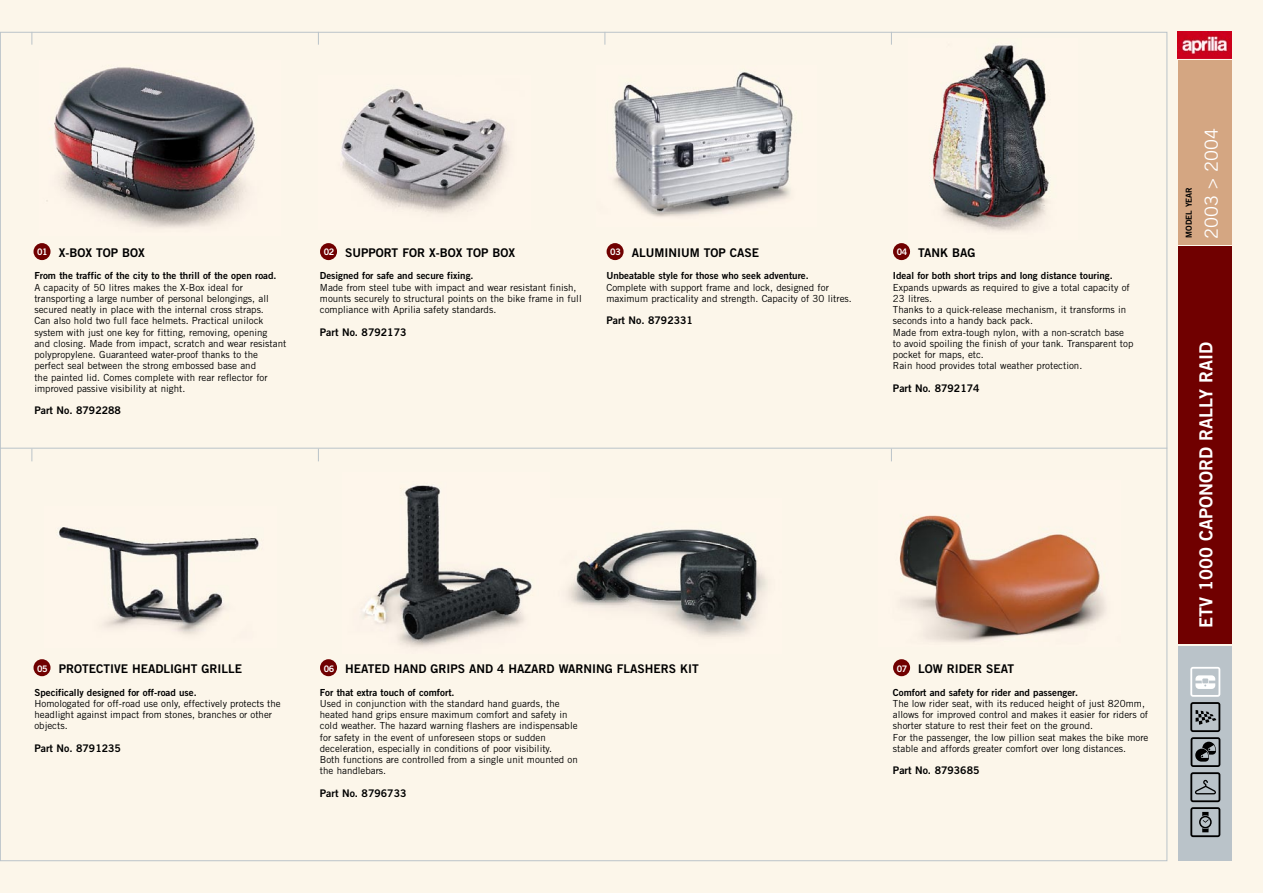
<style>
.page{position:relative;width:1263px;height:893px;background:#fcf6ea}
.page>*{position:absolute;margin:0;border:0;box-sizing:border-box;transform-origin:0 0}
.Normale{font:18px "Trade Gothic Bold Two";color:#fff}
.Normale-2{font:18px "Trade Gothic";color:#fff}
.tit_access{font:12px "Trade Gothic Bold Two";color:#000}
.Codici_OK{font:10.5px "Trade Gothic Bold Two";color:#000}
.testi_access_2004{font:9.75px/11.2px "Trade Gothic";color:#000}
.testi_access_2004-2{font:9.75px "Trade Gothic Bold Two";color:#000}
.Normale-3{font:9px "Trade Gothic Bold Two";letter-spacing:-.05em;color:#fff}
.Normale-4{font:8.25px "Trade Gothic Bold Two";color:#000}
</style>
<div class="page">
<div style="left:1178px;top:247px;width:53px;height:397px;background:#700000"></div>
<div style="left:1178px;top:60px;width:53px;height:184px;background:#d4a682"></div>
<div style="left:34px;top:243px;width:17px;height:17px;background:#700000;border-radius:50%"></div>
<div style="left:320px;top:243px;width:17px;height:17px;background:#700000;border-radius:50%"></div>
<div style="left:607px;top:243px;width:17px;height:17px;background:#700000;border-radius:50%"></div>
<div style="left:893px;top:243px;width:17px;height:17px;background:#700000;border-radius:50%"></div>
<div style="left:34px;top:659px;width:17px;height:17px;background:#700000;border-radius:50%"></div>
<div style="left:893px;top:659px;width:17px;height:17px;background:#700000;border-radius:50%"></div>
<div style="left:1178px;top:646px;width:53px;height:215px;background:#bac3c9"></div>
<svg style="left:1190px;top:667px;width:30px;height:170px"></svg>
<div style="left:320px;top:659px;width:17px;height:17px;background:#700000;border-radius:50%"></div>
<img style="left:46px;top:67px;width:209px;height:161px">
<img style="left:341px;top:89px;width:168px;height:125px">
<img style="left:614px;top:72px;width:179px;height:145px">
<img style="left:932px;top:45px;width:117px;height:186px">
<img style="left:58px;top:527px;width:202px;height:107px">
<img style="left:363px;top:485px;width:169px;height:163px">
<img style="left:568px;top:529px;width:199px;height:108px">
<img style="left:899px;top:515px;width:207px;height:127px">
<svg style="left:32px;top:449px;width:1px;height:12px"></svg>
<svg style="left:32px;top:32px;width:1px;height:13px"></svg>
<svg style="left:318px;top:32px;width:1px;height:13px"></svg>
<svg style="left:318px;top:449px;width:1px;height:12px"></svg>
<svg style="left:604px;top:32px;width:1px;height:13px"></svg>
<svg style="left:891px;top:32px;width:1px;height:13px"></svg>
<svg style="left:891px;top:449px;width:1px;height:12px"></svg>
<hr style="left:0;top:448px;width:1167px;height:1px;background:#bac3c9">
<img style="left:1178px;top:32px;width:53px;height:26px">
<p class="tit_access" style="left:59px;top:245px;width:88px">X-BOX TOP BOX</p>
<p class="testi_access_2004-2" style="left:34px;top:270px;width:244px">From the traffic of the city to the thrill of the open road.</p>
<p class="testi_access_2004" style="left:34px;top:281px;width:253px">A capacity of 50 litres makes the X-Box ideal for transporting a large number of personal belongings, all secured neatly in place with the internal cross straps.<br>Can also hold two full face helmets. Practical unilock system with just one key for fitting, removing, opening<br>and closing. Made from impact, scratch and wear resistant polypropylene. Guaranteed water-proof thanks to the perfect seal between the strong embossed base and<br>the painted lid. Comes complete with rear reflector for improved passive visibility at night.</p>
<p class="Codici_OK" style="left:34px;top:404px;width:88px">Part No. 8792288</p>
<p class="tit_access" style="left:345px;top:245px;width:171px">SUPPORT FOR X-BOX TOP BOX</p>
<p class="testi_access_2004-2" style="left:320px;top:270px;width:155px">Designed for safe and secure fixing.</p>
<p class="testi_access_2004" style="left:320px;top:281px;width:263px">Made from steel tube with impact and wear resistant finish, mounts securely to structural points on the bike frame in full compliance with Aprilia safety standards.</p>
<p class="Codici_OK" style="left:320px;top:325px;width:88px">Part No. 8792173</p>
<p class="tit_access" style="left:632px;top:245px;width:129px">ALUMINIUM TOP CASE</p>
<p class="testi_access_2004-2" style="left:606px;top:270px;width:204px">Unbeatable style for those who seek adventure.</p>
<p class="testi_access_2004" style="left:606px;top:281px;width:247px">Complete with support frame and lock, designed for maximum practicality and strength. Capacity of 30 litres.</p>
<p class="Codici_OK" style="left:606px;top:314px;width:88px">Part No. 8792331</p>
<p class="tit_access" style="left:918px;top:245px;width:59px">TANK BAG</p>
<p class="testi_access_2004-2" style="left:893px;top:270px;width:221px">Ideal for both short trips and long distance touring.</p>
<p class="testi_access_2004" style="left:893px;top:281px;width:238px">Expands upwards as required to give a total capacity of<br>23 litres.</p>
<p class="testi_access_2004" style="left:893px;top:304px;width:235px">Thanks to a quick-release mechanism, it transforms in seconds into a handy back pack.</p>
<p class="testi_access_2004" style="left:893px;top:326px;width:242px">Made from extra-tough nylon, with a non-scratch base to avoid spoiling the finish of your tank. Transparent top pocket for maps, etc.</p>
<p class="testi_access_2004" style="left:893px;top:360px;width:191px">Rain hood provides total weather protection.</p>
<p class="Codici_OK" style="left:893px;top:382px;width:88px">Part No. 8792174</p>
<p class="Normale-3" style="left:37px;top:247px;width:12px">01</p>
<p class="Normale-3" style="left:324px;top:247px;width:12px">02</p>
<p class="Normale-3" style="left:610px;top:247px;width:12px">03</p>
<p class="Normale-3" style="left:897px;top:247px;width:12px">04</p>
<p class="tit_access" style="left:59px;top:661px;width:185px">PROTECTIVE HEADLIGHT GRILLE</p>
<p class="testi_access_2004-2" style="left:34px;top:686px;width:164px">Specifically designed for off-road use.</p>
<p class="testi_access_2004" style="left:34px;top:698px;width:248px">Homologated for off-road use only, effectively protects the headlight against impact from stones, branches or other objects.</p>
<p class="Codici_OK" style="left:34px;top:742px;width:88px">Part No. 8791235</p>
<p class="tit_access" style="left:345px;top:661px;width:355px">HEATED HAND GRIPS AND 4 HAZARD WARNING FLASHERS KIT</p>
<p class="tit_access" style="left:918px;top:661px;width:98px">LOW RIDER SEAT</p>
<p class="testi_access_2004-2" style="left:893px;top:686px;width:187px">Comfort and safety for rider and passenger.</p>
<p class="testi_access_2004" style="left:893px;top:698px;width:257px">The low rider seat, with its reduced height of just 820mm, allows for improved control and makes it easier for riders of shorter stature to rest their feet on the ground.</p>
<p class="testi_access_2004" style="left:893px;top:731px;width:257px">For the passenger, the low pillion seat makes the bike more stable and affords greater comfort over long distances.</p>
<p class="Codici_OK" style="left:893px;top:764px;width:88px">Part No. 8793685</p>
<p class="Normale-3" style="left:37px;top:663px;width:12px">05</p>
<p class="Normale-3" style="left:324px;top:663px;width:12px">06</p>
<p class="Normale-3" style="left:897px;top:663px;width:12px">07</p>
<p class="testi_access_2004-2" style="left:320px;top:686px;width:136px">For that extra touch of comfort.</p>
<p class="testi_access_2004" style="left:320px;top:698px;width:259px">Used in conjunction with the standard hand guards, the heated hand grips ensure maximum comfort and safety in cold weather. The hazard warning flashers are indispensable for safety in the event of unforeseen stops or sudden deceleration, especially in conditions of poor visibility.</p>
<p class="testi_access_2004" style="left:320px;top:754px;width:260px">Both functions are controlled from a single unit mounted on the handlebars.</p>
<p class="Codici_OK" style="left:320px;top:787px;width:88px">Part No. 8796733</p>
<p class="Normale-4" style="left:1184px;top:238px;width:52px;rotate:-90deg">MODEL YEAR</p>
<p class="Normale-2" style="left:1200px;top:239px;width:112px;rotate:-90deg">2003 &gt; 2004</p>
<p class="Normale" style="left:1195px;top:628px;width:287px;rotate:-90deg">ETV 1000 CAPONORD RALLY RAID</p>
</div>
